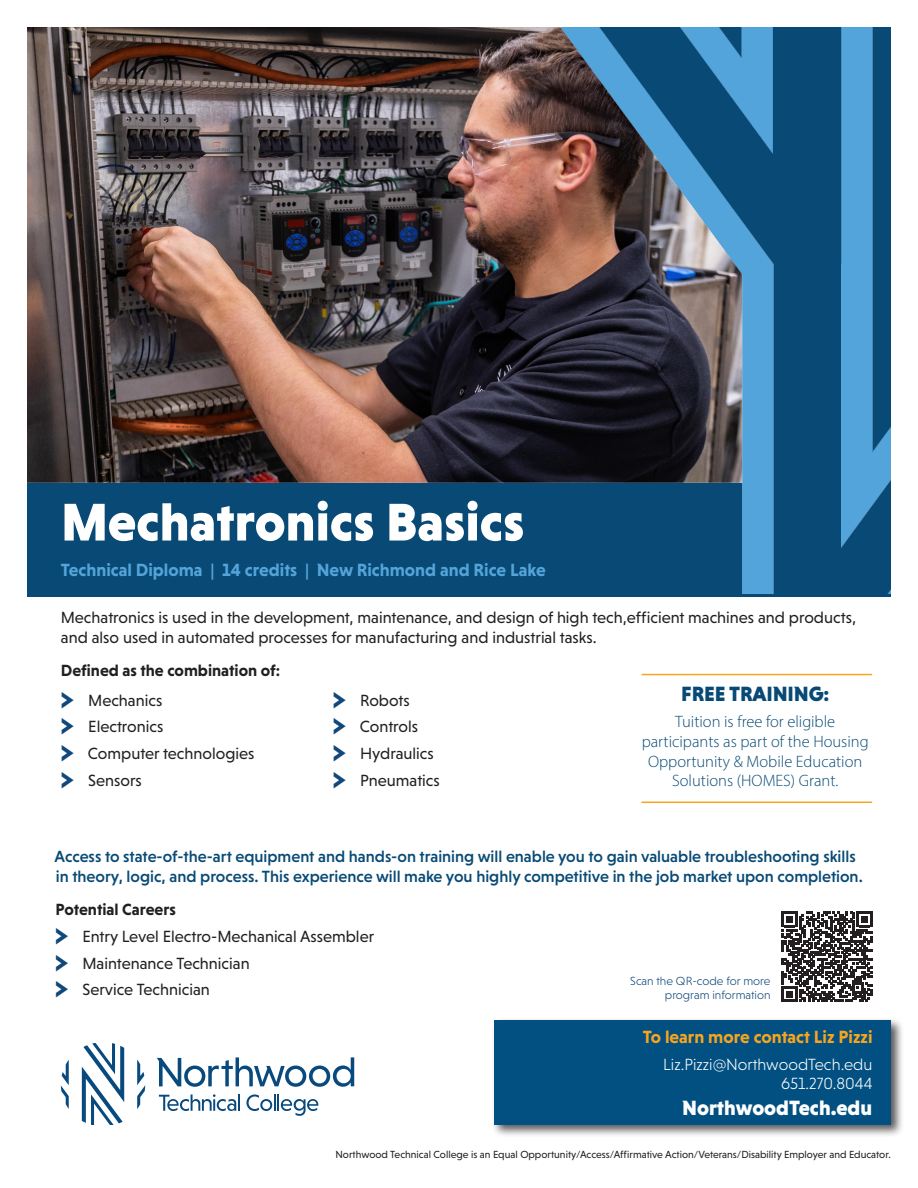
<style>
.page{position:relative;width:918px;height:1188px;background:#fff}
.page>*{position:absolute;margin:0;border:0;box-sizing:border-box;transform-origin:0 0}
.t1{font:900 54px "Niveau Grotesk";color:#fff}
.Niveau_Grotesk-Black{font:900 21px "Niveau Grotesk";color:#fff}
.t2{font:900 21px "Niveau Grotesk";letter-spacing:-.005em;color:#084a75}
.Niveau_Grotesk-Bold{font:700 18px "Niveau Grotesk";color:#54a4da}
.t3{font:700 18px "Niveau Grotesk";color:#f7a51f}
.t4{font:16.5px/19.8px "Niveau Grotesk";color:#231f20}
.t5{font:500 16.5px/19.8px "Niveau Grotesk";color:#084a75}
.Paragraph_Style_2{font:300 16.5px/19.8px "Myriad Pro";color:#084a75;text-align:center}
.t6{font:700 16.5px "Niveau Grotesk";color:#231f20}
.Northwood_Tech-Light{font:300 16.5px "Niveau Grotesk";color:#fff}
.t7{font:300 12px/14.4px "Niveau Grotesk";color:#0f487a;text-align:right}
.t8{font:10.5px "Niveau Grotesk";color:#231f20}
</style>
<div class="page">
<div style="left:27px;top:27px;width:864px;height:569px;background:#084a75"></div>
<img style="left:27px;top:27px;width:443px;height:456px">
<img style="left:470px;top:27px;width:421px;height:567px">
<div style="left:491px;top:1017px;width:413px;height:121px;background:#231f20;opacity:.75"></div>
<div style="left:494px;top:1020px;width:397px;height:105px;background:#015081"></div>
<hr style="left:642px;top:802px;width:230px;height:1px;background:#f7a51f">
<hr style="left:642px;top:674px;width:230px;height:1px;background:#f7a51f">
<svg style="left:159px;top:1094px;width:81px;height:17px"></svg>
<svg style="left:246px;top:1094px;width:72px;height:22px"></svg>
<svg style="left:157px;top:1057px;width:197px;height:30px"></svg>
<svg style="left:82px;top:1044px;width:42px;height:81px"></svg>
<svg style="left:137px;top:1060px;width:8px;height:49px"></svg>
<svg style="left:61px;top:1060px;width:8px;height:49px"></svg>
<svg style="left:782px;top:912px;width:90px;height:90px"></svg>
<p class="t1" style="left:61px;top:491px;width:465px">Mechatronics Basics</p>
<p class="Niveau_Grotesk-Bold" style="left:61px;top:560px;width:486px">Technical Diploma | 14 credits | New Richmond and Rice Lake</p>
<p class="t4" style="left:61px;top:607px;width:797px">Mechatronics is used in the development, maintenance, and design of high tech,efficient machines and products, and also used in automated processes for manufacturing and industrial tasks.</p>
<p class="t6" style="left:61px;top:661px;width:221px">Defined as the combination of:</p>
<p class="t2" style="left:681px;top:681px;width:150px">FREE TRAINING:</p>
<p class="Paragraph_Style_2" style="left:642px;top:711px;width:229px">Tuition is free for eligible participants as part of the Housing<br>Opportunity &amp; Mobile Education<br>Solutions (HOMES) Grant.</p>
<p class="t4" style="left:88px;top:690px;width:76px">Mechanics</p>
<p class="t4" style="left:88px;top:717px;width:77px">Electronics</p>
<p class="t4" style="left:88px;top:743px;width:168px">Computer technologies</p>
<p class="t4" style="left:88px;top:770px;width:55px">Sensors</p>
<p class="t4" style="left:360px;top:690px;width:51px">Robots</p>
<p class="t4" style="left:360px;top:717px;width:60px">Controls</p>
<p class="t4" style="left:360px;top:743px;width:75px">Hydraulics</p>
<p class="t4" style="left:360px;top:770px;width:81px">Pneumatics</p>
<p class="t5" style="left:55px;top:847px;width:810px">Access to state-of-the-art equipment and hands-on training will enable you to gain valuable troubleshooting skills in theory, logic, and process. This experience will make you highly competitive in the job market upon completion.</p>
<p class="t6" style="left:56px;top:900px;width:122px">Potential Careers</p>
<p class="t4" style="left:82px;top:927px;width:293px">Entry Level Electro-Mechanical Assembler</p>
<p class="t4" style="left:82px;top:953px;width:169px">Maintenance Technician</p>
<p class="t4" style="left:82px;top:980px;width:129px">Service Technician</p>
<p class="t7" style="left:630px;top:973px;width:142px">Scan the QR-code for more program information</p>
<p class="t3" style="left:643px;top:1026px;width:231px">To learn more contact Liz Pizzi</p>
<p class="Northwood_Tech-Light" style="left:663px;top:1055px;width:211px">Liz.Pizzi@NorthwoodTech.edu</p>
<p class="Northwood_Tech-Light" style="left:781px;top:1074px;width:93px">651.270.8044</p>
<p class="Niveau_Grotesk-Black" style="left:682px;top:1095px;width:191px">NorthwoodTech.edu</p>
<p class="t8" style="left:336px;top:1148px;width:557px">Northwood Technical College is an Equal Opportunity/Access/Affirmative Action/Veterans/Disability Employer and Educator.</p>
</div>
